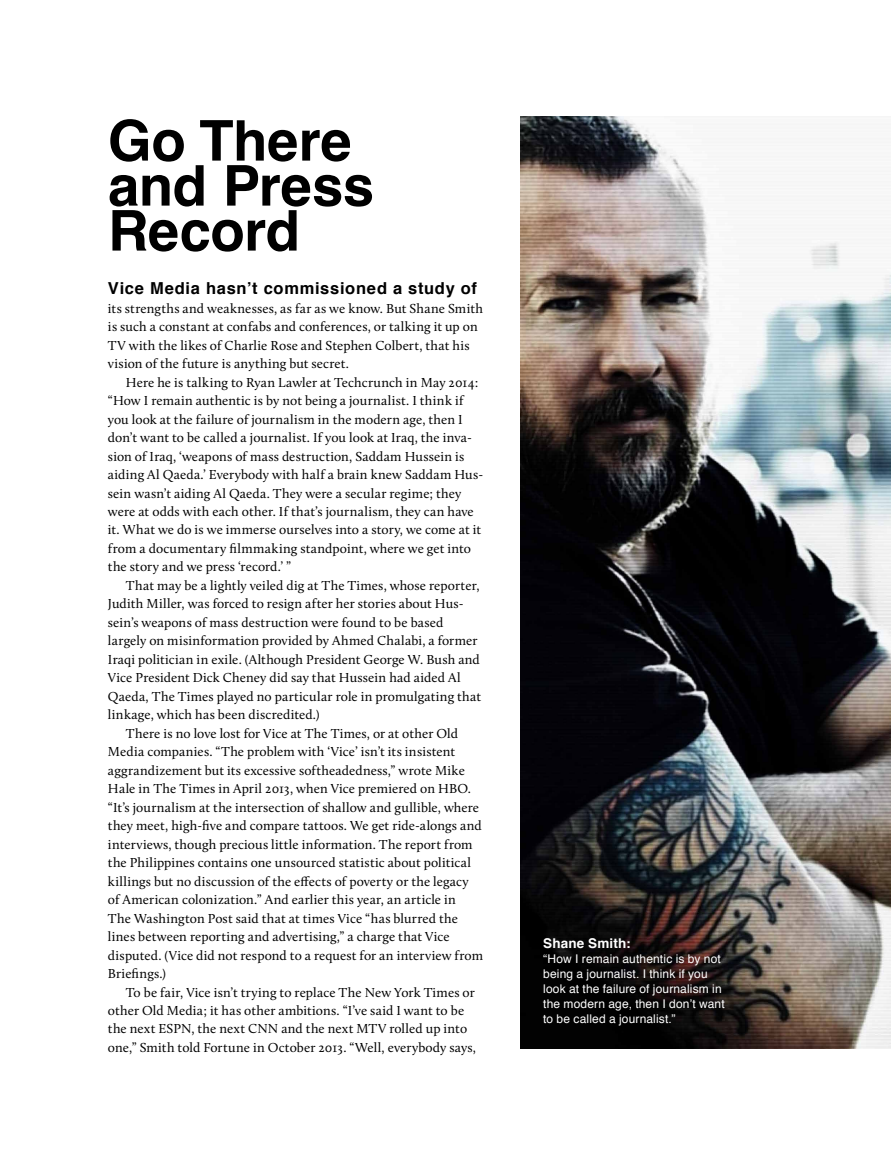
<style>
.page{position:relative;width:891px;height:1161px;background:#fff}
.page>*{position:absolute;margin:0;border:0;box-sizing:border-box;transform-origin:0 0}
.t1{font:700 56.25px/45px "Helvetica";letter-spacing:-.01em;color:#000}
.t2{font:700 16.5px "Helvetica";letter-spacing:.04em;color:#000}
.t3{font:13.5px/18.5px "Calluna";letter-spacing:.01em;color:#000}
.t4{font:700 13.5px "Helvetica";letter-spacing:.01em;color:#fff}
.t5{font:12px/15px "Helvetica";letter-spacing:.015em;color:#fff}
</style>
<div class="page">
<img style="left:521px;top:116px;width:370px;height:932px">
<h1 class="t1" style="left:108px;top:119px;width:268px">Go There and Press<br>Record</h1>
<p class="t2" style="left:108px;top:275px;width:370px">Vice Media hasn’t commissioned a study of</p>
<p class="t3" style="left:108px;top:299px;width:377px">its strengths and weaknesses, as far as we know. But Shane Smith is such a constant at confabs and conferences, or talking it up on TV with the likes of Charlie Rose and Stephen Colbert, that his vision of the future is anything but secret.</p>
<p class="t3" style="left:108px;top:373px;width:377px;text-indent:18px">Here he is talking to Ryan Lawler at Techcrunch in May 2014: “How I remain authentic is by not being a journalist. I think if you look at the failure of journalism in the modern age, then I don’t want to be called a journalist. If you look at Iraq, the inva&shy;sion of Iraq, ‘weapons of mass destruction, Saddam Hussein is aiding Al Qaeda.’ Everybody with half a brain knew Saddam Hus&shy;sein wasn’t aiding Al Qaeda. They were a secular regime; they were at odds with each other. If that’s journalism, they can have it. What we do is we immerse ourselves into a story, we come at it from a documentary filmmaking standpoint, where we get into the story and we press ‘record.’ ”</p>
<p class="t3" style="left:126px;top:576px;width:355px">That may be a lightly veiled dig at The Times, whose reporter,</p>
<p class="t3" style="left:108px;top:595px;width:357px">Judith Miller, was forced to resign after her stories about Hus-</p>
<p class="t3" style="left:108px;top:613px;width:337px">sein’s weapons of mass destruction were found to be based</p>
<p class="t3" style="left:108px;top:632px;width:371px">largely on misinformation provided by Ahmed Chalabi, a former</p>
<p class="t3" style="left:108px;top:650px;width:373px">Iraqi politician in exile. (Although President George W. Bush and</p>
<p class="t3" style="left:108px;top:668px;width:354px">Vice President Dick Cheney did say that Hussein had aided Al</p>
<p class="t3" style="left:108px;top:687px;width:375px">Qaeda, The Times played no particular role in promulgating that</p>
<p class="t3" style="left:108px;top:705px;width:213px">linkage, which has been discredited.)</p>
<p class="t3" style="left:126px;top:724px;width:334px">There is no love lost for Vice at The Times, or at other Old</p>
<p class="t3" style="left:108px;top:742px;width:349px">Media companies. “The problem with ‘Vice’ isn’t its insistent</p>
<p class="t3" style="left:108px;top:761px;width:358px">aggrandizement but its excessive softheadedness,” wrote Mike</p>
<p class="t3" style="left:108px;top:779px;width:365px">Hale in The Times in April 2013, when Vice premiered on HBO.</p>
<p class="t3" style="left:108px;top:798px;width:373px">“It’s journalism at the intersection of shallow and gullible, where</p>
<p class="t3" style="left:108px;top:816px;width:375px">they meet, high-five and compare tattoos. We get ride-alongs and</p>
<p class="t3" style="left:108px;top:835px;width:366px">interviews, though precious little information. The report from</p>
<p class="t3" style="left:108px;top:853px;width:365px">the Philippines contains one unsourced statistic about political</p>
<p class="t3" style="left:108px;top:872px;width:362px">killings but no discussion of the effects of poverty or the legacy</p>
<p class="t3" style="left:108px;top:890px;width:349px">of American colonization.” And earlier this year, an article in</p>
<p class="t3" style="left:108px;top:909px;width:352px">The Washington Post said that at times Vice “has blurred the</p>
<p class="t3" style="left:108px;top:927px;width:343px">lines between reporting and advertising,” a charge that Vice</p>
<p class="t3" style="left:108px;top:946px;width:377px">disputed. (Vice did not respond to a request for an interview from</p>
<p class="t3" style="left:108px;top:964px;width:60px">Briefings.)</p>
<p class="t3" style="left:126px;top:983px;width:350px">To be fair, Vice isn’t trying to replace The New York Times or</p>
<p class="t3" style="left:108px;top:1001px;width:358px">other Old Media; it has other ambitions. “I’ve said I want to be</p>
<p class="t3" style="left:108px;top:1020px;width:361px">the next ESPN, the next CNN and the next MTV rolled up into</p>
<p class="t3" style="left:108px;top:1038px;width:369px">one,” Smith told Fortune in October 2013. “Well, everybody says,</p>
<p class="t4" style="left:543px;top:932px;width:89px">Shane Smith:</p>
<p class="t5" style="left:543px;top:951px;width:183px">“How I remain authentic is by not being a journalist. I think if you look at the failure of journalism in the modern age, then I don’t want to be called a journalist.”</p>
</div>
